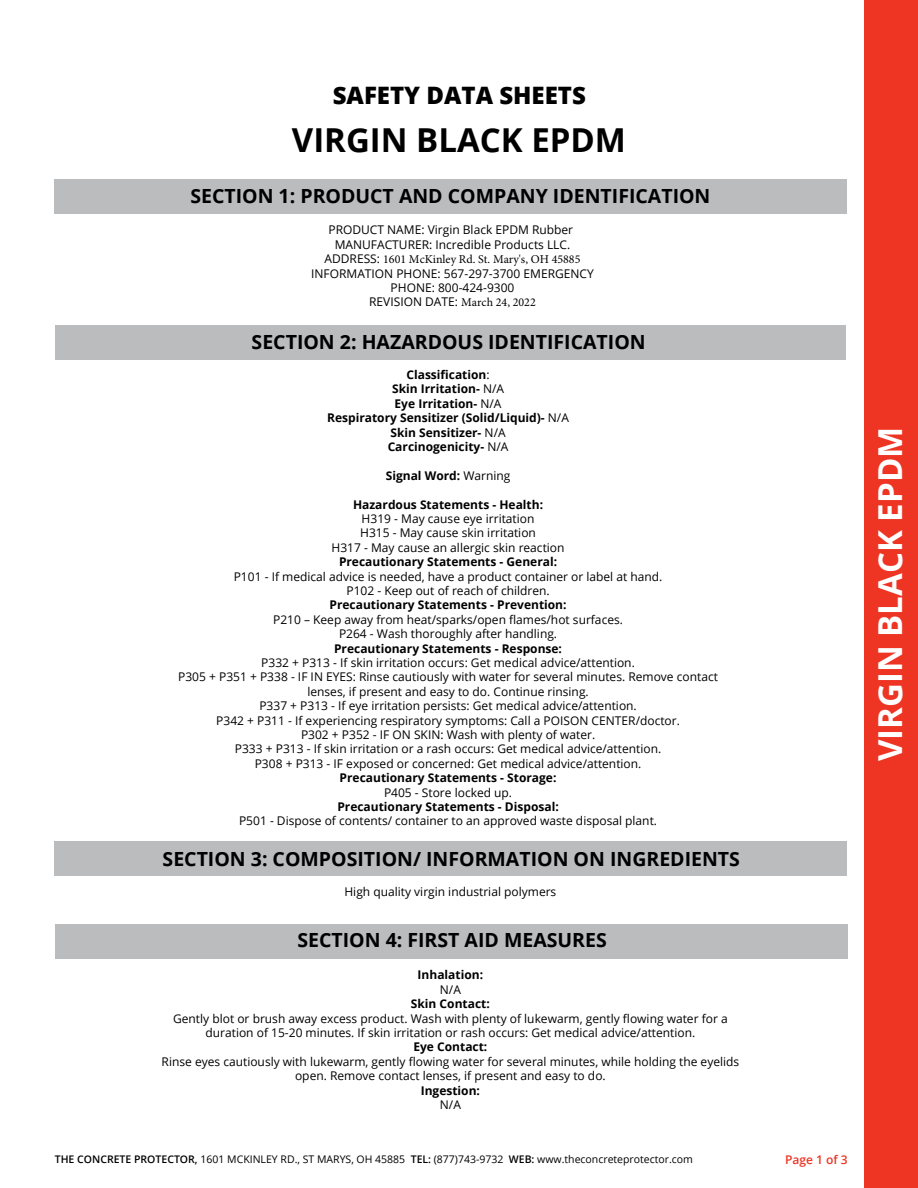
<style>
.page{position:relative;width:918px;height:1188px;background:#fff}
.page>*{position:absolute;margin:0;border:0;box-sizing:border-box;transform-origin:0 0}
.t1{font:700 33px "Open Sans";color:#000}
.t2{font:700 33px "Open Sans";color:#fff}
.t3{font:800 24px "Open Sans";color:#000}
.t4{font:700 19.5px "Open Sans";color:#000}
.t5{font:12px/14.4px "Open Sans";color:#000;text-align:center}
.t6{font:700 12px/14.4px "Open Sans";color:#000;text-align:center}
.t7{font:12px "Minion Pro";color:#000}
.t8{font:600 12px "Open Sans";color:#ee3524}
.t9{font:10.5px "Open Sans";color:#000}
.s1{font-family:"Open Sans"}
.s2{font-family:"Minion Pro"}
.s3{font-weight:400}
.s4{font-weight:600}
</style>
<div class="page">
<div style="left:865px;top:0;width:53px;height:1188px;background:#ee3524"></div>
<div style="left:55px;top:179px;width:792px;height:34px;background:#babcbe"></div>
<div style="left:55px;top:325px;width:791px;height:34px;background:#babcbe"></div>
<div style="left:54px;top:842px;width:792px;height:34px;background:#babcbe"></div>
<div style="left:56px;top:924px;width:792px;height:34px;background:#babcbe"></div>
<h2 class="t3" style="left:333px;top:77px;width:255px">SAFETY DATA SHEETS</h2>
<h1 class="t1" style="left:292px;top:117px;width:336px">VIRGIN BLACK EPDM</h1>
<h3 class="t4" style="left:190px;top:182px;width:522px">SECTION 1: PRODUCT AND COMPANY IDENTIFICATION</h3>
<p class="t5" style="left:328px;top:223px;width:246px">PRODUCT NAME: Virgin Black EPDM Rubber<br>MANUFACTURER: Incredible Products LLC.</p>
<p class="t7" style="left:325px;top:251px;width:257px"><span class="s1">ADDRESS:</span> 1601 McKinley Rd. St. Mary's, OH 45885</p>
<p class="t5" style="left:311px;top:266px;width:284px">INFORMATION PHONE: 567-297-3700 EMERGENCY<br>PHONE: 800-424-9300<br>REVISION DATE: <span class="s2">March 24, 2022</span></p>
<h3 class="t4" style="left:252px;top:328px;width:396px">SECTION 2: HAZARDOUS IDENTIFICATION</h3>
<p class="t6" style="left:327px;top:367px;width:243px">Classification<span class="s3">:<br></span>Skin Irritation- <span class="s3">N/A<br></span>Eye Irritation- <span class="s3">N/A<br></span>Respiratory Sensitizer (Solid/Liquid)- <span class="s3">N/A<br></span>Skin Sensitizer- <span class="s3">N/A<br></span>Carcinogenicity- <span class="s3">N/A</span></p>
<p class="t6" style="left:386px;top:468px;width:126px">Signal Word: <span class="s3">Warning</span></p>
<p class="t6" style="left:353px;top:497px;width:192px">Hazardous Statements - Health:</p>
<p class="t5" style="left:332px;top:511px;width:234px">H319 - May cause eye irritation<br>H315 - May cause skin irritation<br>H317 - May cause an allergic skin reaction</p>
<p class="t6" style="left:339px;top:554px;width:220px">Precautionary Statements - General:</p>
<p class="t5" style="left:234px;top:569px;width:430px">P101 - If medical advice is needed, have a product container or label at hand.<br>P102 - Keep out of reach of children.</p>
<p class="t6" style="left:330px;top:598px;width:239px">Precautionary Statements - Prevention:</p>
<p class="t5" style="left:273px;top:612px;width:351px">P210 – Keep away from heat/sparks/open flames/hot surfaces.<br>P264 - Wash thoroughly after handling.</p>
<p class="t6" style="left:334px;top:641px;width:229px">Precautionary Statements - Response:</p>
<p class="t5" style="left:178px;top:655px;width:541px">P332 + P313 - If skin irritation occurs: Get medical advice/attention.<br>P305 + P351 + P338 - IF IN EYES: Rinse cautiously with water for several minutes. Remove contact lenses, if present and easy to do. Continue rinsing.<br>P337 + P313 - If eye irritation persists: Get medical advice/attention.<br>P342 + P311 - If experiencing respiratory symptoms: Call a POISON CENTER/doctor.<br>P302 + P352 - IF ON SKIN: Wash with plenty of water.<br>P333 + P313 - If skin irritation or a rash occurs: Get medical advice/attention.<br>P308 + P313 - IF exposed or concerned: Get medical advice/attention.</p>
<p class="t6" style="left:340px;top:770px;width:218px">Precautionary Statements - Storage:</p>
<p class="t5" style="left:384px;top:785px;width:130px">P405 - Store locked up.</p>
<p class="t6" style="left:337px;top:799px;width:223px">Precautionary Statements - Disposal:</p>
<p class="t5" style="left:239px;top:814px;width:420px">P501 - Dispose of contents/ container to an approved waste disposal plant.</p>
<h3 class="t4" style="left:163px;top:845px;width:579px">SECTION 3: COMPOSITION/ INFORMATION ON INGREDIENTS</h3>
<p class="t5" style="left:344px;top:884px;width:213px">High quality virgin industrial polymers</p>
<h3 class="t4" style="left:297px;top:926px;width:311px">SECTION 4: FIRST AID MEASURES</h3>
<p class="t6" style="left:418px;top:968px;width:67px">Inhalation:</p>
<p class="t5" style="left:440px;top:982px;width:23px">N/A</p>
<p class="t6" style="left:411px;top:996px;width:80px">Skin Contact:</p>
<p class="t5" style="left:173px;top:1011px;width:556px">Gently blot or brush away excess product. Wash with plenty of lukewarm, gently flowing water for a duration of 15-20 minutes. If skin irritation or rash occurs: Get medical advice/attention.</p>
<p class="t6" style="left:413px;top:1040px;width:75px">Eye Contact:</p>
<p class="t5" style="left:162px;top:1054px;width:579px">Rinse eyes cautiously with lukewarm, gently flowing water for several minutes, while holding the eyelids open. Remove contact lenses, if present and easy to do.</p>
<p class="t6" style="left:421px;top:1083px;width:61px">Ingestion:</p>
<p class="t5" style="left:440px;top:1097px;width:23px">N/A</p>
<p class="t9" style="left:55px;top:1152px;width:640px"><span class="s4">THE CONCRETE PROTECTOR,</span> 1601 MCKINLEY RD., ST MARYS, OH 45885 <span class="s4">TEL:</span> (877)743-9732 <span class="s4">WEB:</span> www.theconcreteprotector.com</p>
<p class="t8" style="left:785px;top:1152px;width:64px">Page 1 of 3</p>
<h1 class="t2" style="left:867px;top:761px;width:336px;rotate:-90deg">VIRGIN BLACK EPDM</h1>
</div>
